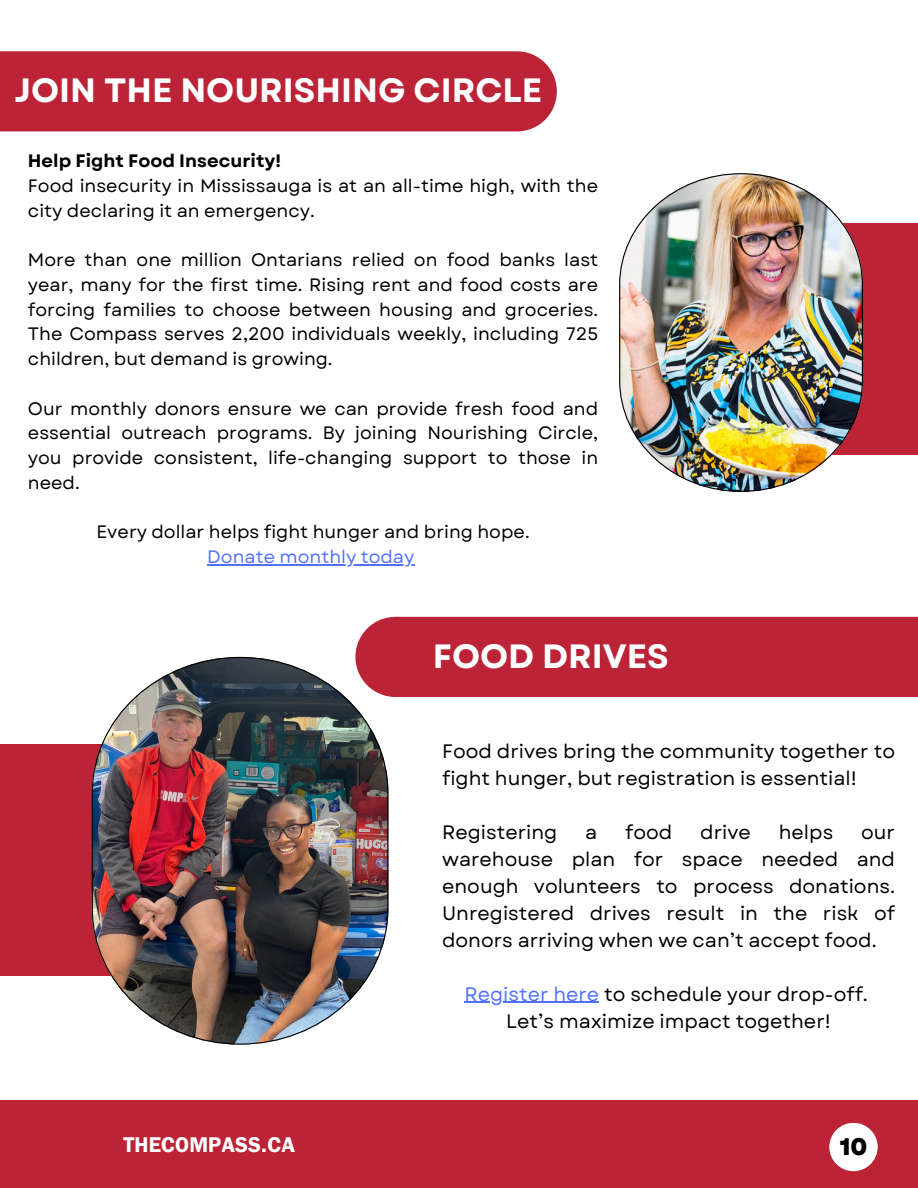
<style>
.page{position:relative;width:918px;height:1188px;background:#fff}
.page>*{position:absolute;margin:0;border:0;box-sizing:border-box;transform-origin:0 0}
.t1{font:700 33.75px "Garet";color:#fff}
.t2{font:800 24px "Garet";color:#000}
.t3{font:21.45px "Franklin Gothic LT Pro Dm";color:#fff}
.t4{font:19.5px/27px "Garet";color:#000}
.t5{font:18px/24.8px "Garet";color:#000;text-align:justify}
.t6{font:700 18px "Garet";color:#000}
.t7{font:18px "Garet";color:#5271ff}
.s1{color:#5271ff}
</style>
<div class="page">
<div style="left:0;top:744px;width:197px;height:232px;background:#bc2337"></div>
<div style="left:0;top:51px;width:557px;height:80px;background:#bc2337"></div>
<div style="left:0;top:1100px;width:918px;height:88px;background:#bc2337"></div>
<div style="left:829px;top:1123px;width:49px;height:48px;background:#fff;border-radius:50%"></div>
<div style="left:355px;top:617px;width:563px;height:80px;background:#bc2337"></div>
<div style="left:741px;top:223px;width:177px;height:232px;background:#bc2337"></div>
<img style="left:619px;top:173px;width:244px;height:319px">
<img style="left:92px;top:657px;width:296px;height:388px">
<hr style="left:207px;top:564px;width:207px;height:1px;background:#5271ff">
<hr style="left:464px;top:1002px;width:135px;height:1px;background:#5271ff">
<p class="t1" style="left:14px;top:66px;width:529px">JOIN THE NOURISHING CIRCLE</p>
<p class="t6" style="left:28px;top:148px;width:255px">Help Fight Food Insecurity!</p>
<p class="t5" style="left:28px;top:173px;width:572px">Food insecurity in Mississauga is at an all-time high, with the city declaring it an emergency.</p>
<p class="t5" style="left:28px;top:248px;width:572px">More than one million Ontarians relied on food banks last year, many for the first time. Rising rent and food costs are forcing families to choose between housing and groceries.<br>The Compass serves 2,200 individuals weekly, including 725 children, but demand is growing.</p>
<p class="t5" style="left:28px;top:396px;width:572px">Our monthly donors ensure we can provide fresh food and essential outreach programs. By joining Nourishing Circle, you provide consistent, life-changing support to those in need.</p>
<p class="t5" style="left:96px;top:520px;width:435px">Every dollar helps fight hunger and bring hope.</p>
<h1 class="t7" style="left:207px;top:544px;width:209px">Donate monthly today</h1>
<h3 class="t1" style="left:433px;top:631px;width:237px">FOOD DRIVES</h3>
<h3 class="t4" style="left:442px;top:737px;width:454px">Food drives bring the community together to fight hunger, but registration is essential!</h3>
<h2 class="t4" style="left:442px;top:818px;width:117px">Registering</h2>
<h2 class="t4" style="left:585px;top:818px;width:14px">a</h2>
<h2 class="t4" style="left:625px;top:818px;width:49px">food</h2>
<h2 class="t4" style="left:700px;top:818px;width:52px">drive</h2>
<h2 class="t4" style="left:779px;top:818px;width:56px">helps</h2>
<h2 class="t4" style="left:442px;top:818px;width:454px;text-align:justify;text-indent:419px">our warehouse plan for space needed and enough volunteers to process donations.<br>Unregistered drives result in the risk of donors arriving when we can’t accept food.</h2>
<p class="t4" style="left:464px;top:980px;width:405px;text-align:center"><span class="s1">Register here</span> to schedule your drop-off.<br>Let’s maximize impact together!</p>
<p class="t3" style="left:123px;top:1137px;width:174px">THECOMPASS.CA</p>
<h3 class="t2" style="left:840px;top:1129px;width:29px">10</h3>
</div>
